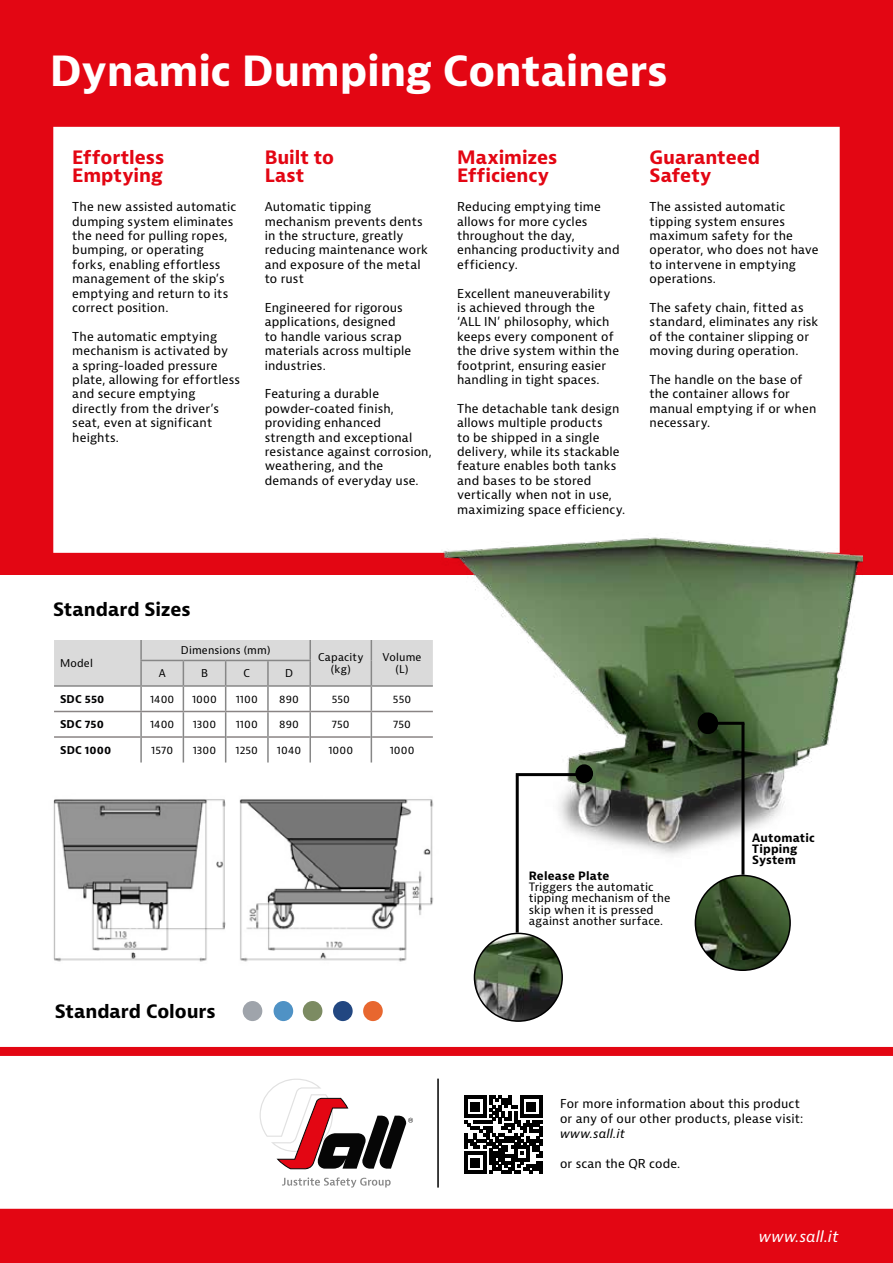
<style>
.page{position:relative;width:893px;height:1263px;background:#fff}
.page>*{position:absolute;margin:0;border:0;box-sizing:border-box;transform-origin:0 0}
.t1{font:700 40.5px "Bernina Sans";letter-spacing:-.01em;color:#fff}
.t2{font:700 18px/18px "Bernina Sans";letter-spacing:-.005em;color:#e30613}
.t3{font:700 18px "Bernina Sans";letter-spacing:-.005em;color:#000}
.t4{font:italic 15px "Bernina Sans";letter-spacing:.005em;color:#fff}
.t5{font:12px/14.4px "Bernina Sans";letter-spacing:.01em;color:#000}
.t6{font:italic 12px "Bernina Sans";letter-spacing:.015em;color:#000}
.t7{font:11.25px/11.2px "Bernina Sans";letter-spacing:.015em;color:#000}
.t8{font:700 11.25px/11.2px "Bernina Sans";letter-spacing:.015em;color:#000}
.t9{font:10.5px/12px "Bernina Sans";letter-spacing:.01em;color:#000;text-align:center}
.t10{font:700 10.5px "Bernina Sans";letter-spacing:.015em;color:#020203}
</style>
<div class="page">
<div style="left:0;top:1209px;width:893px;height:54px;background:#e30613"></div>
<div style="left:0;top:1047px;width:893px;height:9px;background:#e30613"></div>
<svg style="left:282px;top:1177px;width:109px;height:10px"></svg>
<svg style="left:260px;top:1078px;width:153px;height:91px"></svg>
<hr style="left:437px;top:1078px;width:2px;height:109px;background:#000">
<svg style="left:464px;top:1095px;width:78px;height:78px"></svg>
<div style="left:0;top:0;width:893px;height:574px;background:#e30613"></div>
<div style="left:54px;top:128px;width:785px;height:424px;background:#fff"></div>
<img style="left:425px;top:533px;width:437px;height:348px">
<div style="left:363px;top:1001px;width:20px;height:20px;background:#e8672f;border-radius:50%"></div>
<div style="left:333px;top:1001px;width:20px;height:20px;background:#224781;border-radius:50%"></div>
<div style="left:303px;top:1001px;width:19px;height:20px;background:#7c8b62;border-radius:50%"></div>
<div style="left:274px;top:1001px;width:19px;height:20px;background:#4f92c5;border-radius:50%"></div>
<div style="left:243px;top:1001px;width:19px;height:20px;background:#9fa4ab;border-radius:50%"></div>
<img style="left:53px;top:788px;width:388px;height:174px">
<img style="left:474px;top:933px;width:88px;height:88px;border-radius:44px">
<div style="left:474px;top:933px;width:89px;height:89px;border:2px solid #000;border-radius:50%"></div>
<img style="left:695px;top:875px;width:95px;height:95px;border-radius:47px">
<div style="left:695px;top:875px;width:96px;height:96px;border:2px solid #000;border-radius:50%"></div>
<hr style="left:516px;top:776px;width:3px;height:157px;background:#000">
<hr style="left:741px;top:723px;width:3px;height:152px;background:#000">
<div style="left:698px;top:713px;width:19px;height:20px;background:#000;border-radius:50%"></div>
<div style="left:698px;top:712px;width:20px;height:22px;border:2px solid #000;border-radius:50%"></div>
<div style="left:576px;top:765px;width:16px;height:17px;background:#000;border-radius:50%"></div>
<div style="left:575px;top:764px;width:18px;height:19px;border:2px solid #000;border-radius:50%"></div>
<hr style="left:714px;top:722px;width:30px;height:3px;background:#000">
<hr style="left:516px;top:773px;width:61px;height:3px;background:#000">
<svg style="left:54px;top:640px;width:379px;height:122px"></svg>
<h1 class="t1" style="left:50px;top:45px;width:620px">Dynamic Dumping Containers</h1>
<h2 class="t2" style="left:72px;top:149px;width:93px">Effortless<br>Emptying</h2>
<p class="t5" style="left:72px;top:200px;width:166px">The new assisted automatic dumping system eliminates the need for pulling ropes, bumping, or operating forks, enabling effortless management of the skip’s emptying and return to its correct position.</p>
<p class="t5" style="left:72px;top:329px;width:169px">The automatic emptying mechanism is activated by<br>a spring-loaded pressure plate, allowing for effortless and secure emptying directly from the driver’s seat, even at significant heights.</p>
<h2 class="t2" style="left:265px;top:149px;width:71px">Built to<br>Last</h2>
<p class="t5" style="left:265px;top:200px;width:165px">Automatic tipping mechanism prevents dents in the structure, greatly reducing maintenance work and exposure of the metal to rust</p>
<p class="t5" style="left:265px;top:301px;width:148px">Engineered for rigorous applications, designed to handle various scrap materials across multiple industries.</p>
<p class="t5" style="left:265px;top:387px;width:169px">Featuring a durable powder-coated finish, providing enhanced strength and exceptional resistance against corrosion, weathering, and the demands of everyday use.</p>
<h2 class="t2" style="left:457px;top:149px;width:102px">Maximizes<br>Efficiency</h2>
<p class="t5" style="left:457px;top:200px;width:164px">Reducing emptying time allows for more cycles throughout the day, enhancing productivity and efficiency.</p>
<p class="t5" style="left:457px;top:286px;width:164px">Excellent maneuverability is achieved through the ‘ALL IN’ philosophy, which keeps every component of the drive system within the footprint, ensuring easier handling in tight spaces.</p>
<p class="t5" style="left:457px;top:401px;width:170px">The detachable tank design allows multiple products<br>to be shipped in a single delivery, while its stackable feature enables both tanks and bases to be stored vertically when not in use, maximizing space efficiency.</p>
<h2 class="t2" style="left:649px;top:149px;width:112px">Guaranteed<br>Safety</h2>
<p class="t5" style="left:649px;top:200px;width:171px">The assisted automatic tipping system ensures maximum safety for the operator, who does not have to intervene in emptying operations.</p>
<p class="t5" style="left:649px;top:301px;width:170px">The safety chain, fitted as standard, eliminates any risk of the container slipping or moving during operation.</p>
<p class="t5" style="left:649px;top:373px;width:168px">The handle on the base of the container allows for manual emptying if or when necessary.</p>
<h2 class="t3" style="left:53px;top:597px;width:139px">Standard Sizes</h2>
<p class="t9" style="left:60px;top:658px;width:34px">Model</p>
<p class="t9" style="left:181px;top:645px;width:91px">Dimensions (mm)</p>
<p class="t9" style="left:159px;top:668px;width:8px">A</p>
<p class="t9" style="left:201px;top:668px;width:8px">B</p>
<p class="t9" style="left:243px;top:668px;width:8px">C</p>
<p class="t9" style="left:285px;top:668px;width:9px">D</p>
<p class="t9" style="left:318px;top:652px;width:47px">Capacity (kg)</p>
<p class="t9" style="left:383px;top:652px;width:40px">Volume (L)</p>
<p class="t10" style="left:60px;top:692px;width:46px">SDC 550</p>
<p class="t9" style="left:150px;top:693px;width:26px">1400</p>
<p class="t9" style="left:192px;top:693px;width:26px">1000</p>
<p class="t9" style="left:236px;top:693px;width:24px">1100</p>
<p class="t9" style="left:279px;top:693px;width:21px">890</p>
<p class="t9" style="left:332px;top:693px;width:20px">550</p>
<p class="t9" style="left:393px;top:693px;width:20px">550</p>
<p class="t10" style="left:60px;top:718px;width:45px">SDC 750</p>
<p class="t9" style="left:150px;top:719px;width:26px">1400</p>
<p class="t9" style="left:193px;top:719px;width:25px">1300</p>
<p class="t9" style="left:236px;top:719px;width:24px">1100</p>
<p class="t9" style="left:279px;top:719px;width:21px">890</p>
<p class="t9" style="left:332px;top:719px;width:19px">750</p>
<p class="t9" style="left:393px;top:719px;width:19px">750</p>
<p class="t10" style="left:60px;top:743px;width:53px">SDC 1000</p>
<p class="t9" style="left:151px;top:744px;width:24px">1570</p>
<p class="t9" style="left:193px;top:744px;width:25px">1300</p>
<p class="t9" style="left:236px;top:744px;width:24px">1250</p>
<p class="t9" style="left:277px;top:744px;width:26px">1040</p>
<p class="t9" style="left:328px;top:744px;width:26px">1000</p>
<p class="t9" style="left:390px;top:744px;width:26px">1000</p>
<h2 class="t3" style="left:55px;top:1000px;width:162px">Standard Colours</h2>
<p class="t8" style="left:529px;top:870px;width:82px">Release Plate</p>
<p class="t7" style="left:529px;top:882px;width:143px">Triggers the automatic tipping mechanism of the skip when it is pressed against another surface.</p>
<p class="t8" style="left:752px;top:832px;width:64px">Automatic<br>Tipping<br>System</p>
<p class="t5" style="left:560px;top:1096px;width:245px;line-height:15px">For more information about this product or any of our other products, please visit:</p>
<p class="t6" style="left:560px;top:1126px;width:66px">www.sall.it</p>
<p class="t5" style="left:560px;top:1156px;width:122px">or scan the QR code.</p>
<p class="t4" style="left:759px;top:1227px;width:81px">www.sall.it</p>
</div>
